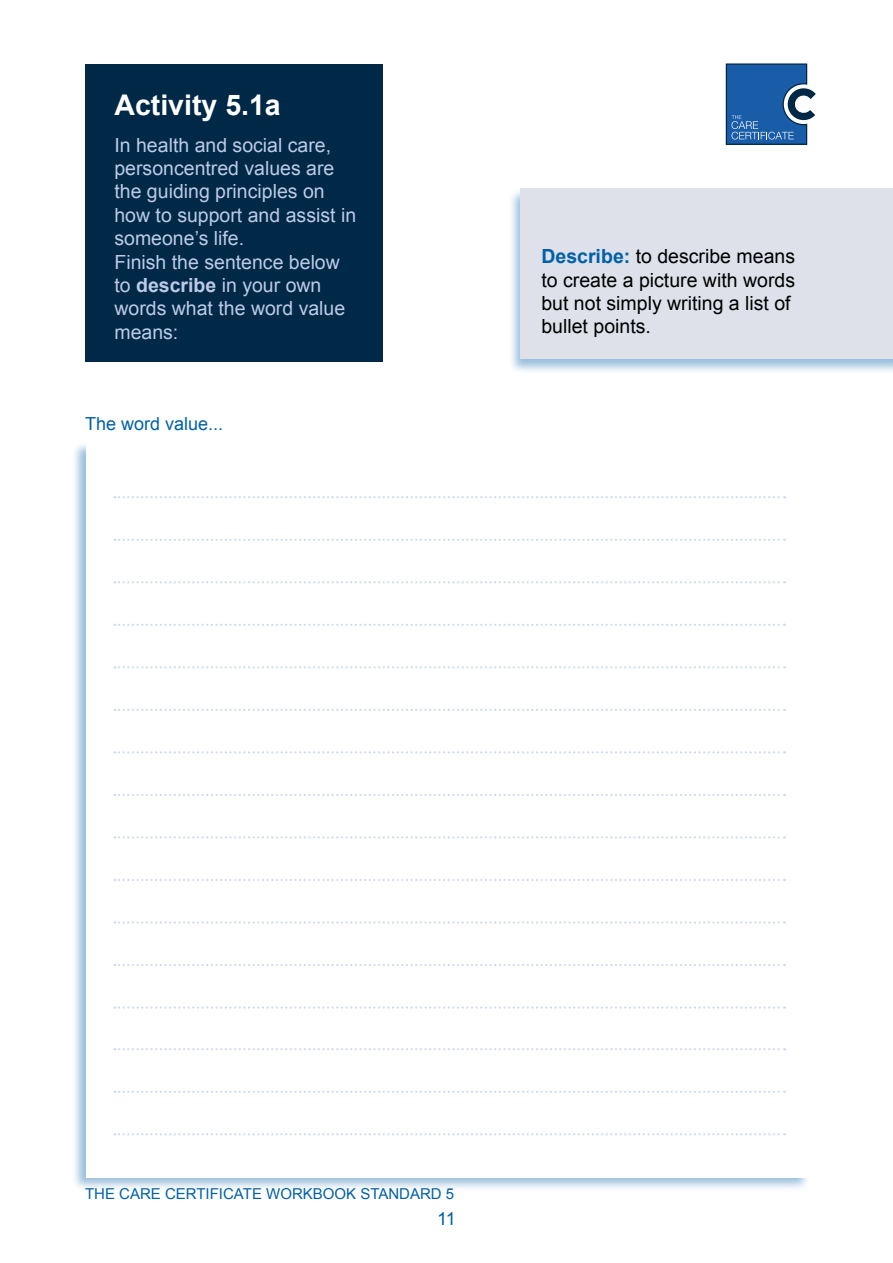
<style>
.page{position:relative;width:893px;height:1263px;background:#fff}
.page>*{position:absolute;margin:0;border:0;box-sizing:border-box;transform-origin:0 0}
.t1{font:700 28.5px "Arial";color:#fff}
.t2{font:19.5px/23.4px "Arial";color:#bccae7}
.t3{font:19.5px/23.4px "Arial";color:#000}
.t4{font:18px "Arial";color:#0060a8}
.t5{font:15px "Arial";color:#0060a8}
.s1{font-weight:700}
.s2{font-weight:700;color:#0060a8}
</style>
<div class="page">
<div style="left:85px;top:64px;width:298px;height:297px;background:#002847"></div>
<svg style="left:725px;top:63px;width:91px;height:82px"></svg>
<div style="left:71px;top:441px;width:740px;height:750px;background:#0060a8;opacity:.4"></div>
<div style="left:86px;top:443px;width:723px;height:735px;background:#fff"></div>
<svg style="left:114px;top:496px;width:671px;height:2px"></svg>
<svg style="left:114px;top:539px;width:671px;height:2px"></svg>
<svg style="left:114px;top:581px;width:671px;height:2px"></svg>
<svg style="left:114px;top:624px;width:671px;height:2px"></svg>
<svg style="left:114px;top:666px;width:671px;height:2px"></svg>
<svg style="left:114px;top:709px;width:671px;height:2px"></svg>
<svg style="left:114px;top:751px;width:671px;height:2px"></svg>
<svg style="left:114px;top:794px;width:671px;height:2px"></svg>
<svg style="left:114px;top:836px;width:671px;height:2px"></svg>
<div style="left:508px;top:188px;width:385px;height:186px;background:#0060a8;opacity:.4"></div>
<div style="left:520px;top:189px;width:373px;height:170px;background:#dee1ea"></div>
<svg style="left:114px;top:879px;width:671px;height:2px"></svg>
<svg style="left:114px;top:921px;width:671px;height:3px"></svg>
<svg style="left:114px;top:964px;width:671px;height:2px"></svg>
<svg style="left:114px;top:1006px;width:671px;height:3px"></svg>
<svg style="left:114px;top:1048px;width:671px;height:2px"></svg>
<svg style="left:114px;top:1091px;width:671px;height:2px"></svg>
<svg style="left:114px;top:1133px;width:671px;height:2px"></svg>
<h1 class="t1" style="left:114px;top:86px;width:168px">Activity 5.1a</h1>
<p class="t2" style="left:114px;top:133px;width:243px">In health and social care, personcentred values are the guiding principles on how to support and assist in someone’s life.<br>Finish the sentence below to <span class="s1">describe</span> in your own words what the word value means:</p>
<p class="t4" style="left:85px;top:412px;width:140px">The word value...</p>
<p class="t3" style="left:541px;top:245px;width:255px"><span class="s2">Describe:</span> to describe means to create a picture with words but not simply writing a list of bullet points.</p>
<p class="t5" style="left:85px;top:1184px;width:371px">THE CARE CERTIFICATE WORKBOOK STANDARD 5</p>
<p class="t4" style="left:437px;top:1207px;width:20px">11</p>
</div>
